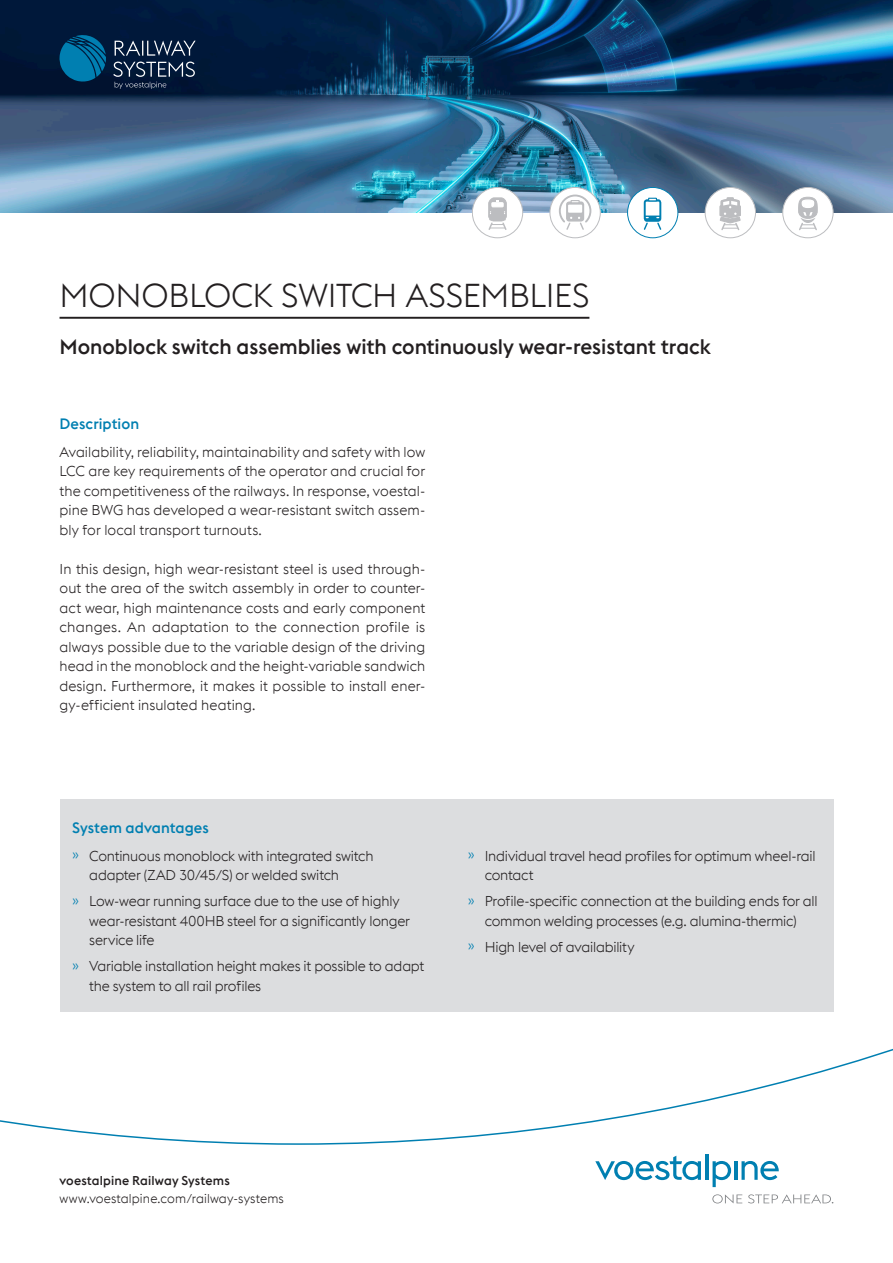
<style>
.page{position:relative;width:893px;height:1263px;background:#fff}
.page>*{position:absolute;margin:0;border:0;box-sizing:border-box;transform-origin:0 0}
.HL-1-schwarz{font:300 33px "voestalpine";letter-spacing:-.01em;color:#231f20}
.Sub-HL-1{font:500 21px "voestalpine";letter-spacing:-.005em;color:#231f20}
.Sub-HL-2-boe{font:500 15px "voestalpine";letter-spacing:.005em;color:#007fb1}
.Copy{font:300 14.25px/19.5px "voestalpine";letter-spacing:-.015em;color:#231f20}
.t1{font:300 12.75px "voestalpine";letter-spacing:.01em;color:#231f20}
.t2{font:500 12.75px "voestalpine";letter-spacing:.01em;color:#231f20}
.s1{color:#007fb1}
</style>
<div class="page">
<svg style="left:0;top:1048px;width:893px;height:97px"></svg>
<svg style="left:595px;top:1156px;width:106px;height:24px"></svg>
<hr style="left:705px;top:1154px;width:3px;height:26px;background:#007fb1">
<svg style="left:713px;top:1161px;width:18px;height:26px"></svg>
<hr style="left:734px;top:1161px;width:3px;height:19px;background:#007fb1">
<svg style="left:741px;top:1161px;width:38px;height:19px"></svg>
<svg style="left:712px;top:1194px;width:30px;height:9px"></svg>
<svg style="left:748px;top:1194px;width:85px;height:9px"></svg>
<img style="left:0;top:0;width:893px;height:213px">
<svg style="left:59px;top:34px;width:47px;height:48px;background:#005985"></svg>
<svg style="left:115px;top:41px;width:81px;height:15px"></svg>
<svg style="left:113px;top:62px;width:82px;height:27px;background:#273954"></svg>
<div style="left:60px;top:799px;width:773px;height:213px;background:#dcdddf"></div>
<hr style="left:60px;top:317px;width:529px;height:2px;background:#231f20">
<div style="left:472px;top:187px;width:51px;height:51px;background:#fff;border-radius:50%"></div>
<div style="left:472px;top:187px;width:51px;height:51px;border:1px solid #bcbdc0;border-radius:50%"></div>
<svg style="left:488px;top:197px;width:19px;height:33px"></svg>
<div style="left:550px;top:187px;width:50px;height:51px;background:#fff;border-radius:50%"></div>
<div style="left:550px;top:187px;width:51px;height:51px;border:1px solid #bcbdc0;border-radius:50%"></div>
<svg style="left:558px;top:194px;width:34px;height:37px"></svg>
<div style="left:705px;top:187px;width:50px;height:51px;background:#fff;border-radius:50%"></div>
<div style="left:705px;top:187px;width:51px;height:51px;border:1px solid #bcbdc0;border-radius:50%"></div>
<svg style="left:720px;top:197px;width:21px;height:33px"></svg>
<div style="left:783px;top:187px;width:50px;height:51px;background:#fff;border-radius:50%"></div>
<div style="left:782px;top:187px;width:51px;height:51px;border:1px solid #bcbdc0;border-radius:50%"></div>
<svg style="left:798px;top:196px;width:20px;height:35px"></svg>
<div style="left:628px;top:187px;width:50px;height:51px;background:#fff;border-radius:50%"></div>
<div style="left:627px;top:187px;width:51px;height:51px;border:1px solid #007fb1;border-radius:50%"></div>
<svg style="left:643px;top:198px;width:19px;height:32px"></svg>
<p class="HL-1-schwarz" style="left:60px;top:277px;width:531px">MONOBLOCK SWITCH ASSEMBLIES</p>
<p class="Sub-HL-1" style="left:60px;top:334px;width:653px">Monoblock switch assemblies with continuously wear-resistant track</p>
<p class="Sub-HL-2-boe" style="left:60px;top:414px;width:81px">Description</p>
<p class="Copy" style="left:60px;top:442px;width:367px;text-align:justify">Availability, reliability, maintainability and safety with low LCC are key requirements of the operator and crucial for the competitiveness of the railways. In response, voestal&shy;pine BWG has developed a wear-resistant switch assem&shy;bly for local transport turnouts.</p>
<p class="Copy" style="left:60px;top:559px;width:367px;text-align:justify">In this design, high wear-resistant steel is used through&shy;out the area of the switch assembly in order to counter&shy;act wear, high maintenance costs and early component changes. An adaptation to the connection profile is always possible due to the variable design of the driving head in the monoblock and the height-variable sandwich design. Furthermore, it makes it possible to install ener&shy;gy-efficient insulated heating.</p>
<p class="Sub-HL-2-boe" style="left:72px;top:818px;width:138px">System advantages</p>
<p class="Copy" style="left:89px;top:846px;width:286px;text-indent:-17px"><span class="s1">»</span> Continuous monoblock with integrated switch adapter (ZAD 30/45/S) or welded switch</p>
<p class="Copy" style="left:89px;top:891px;width:322px;text-indent:-17px"><span class="s1">»</span> Low-wear running surface due to the use of highly wear-resistant 400HB steel for a significantly longer service life</p>
<p class="Copy" style="left:89px;top:956px;width:337px;text-indent:-17px"><span class="s1">»</span> Variable installation height makes it possible to adapt the system to all rail profiles</p>
<p class="Copy" style="left:485px;top:846px;width:332px;text-indent:-17px"><span class="s1">»</span> Individual travel head profiles for optimum wheel-rail contact</p>
<p class="Copy" style="left:468px;top:891px;width:351px;text-align:center"><span class="s1">»</span> Profile-specific connection at the building ends for all common welding processes (e.g. alumina-thermic)</p>
<p class="Copy" style="left:468px;top:937px;width:168px"><span class="s1">»</span> High level of availability</p>
<p class="t2" style="left:60px;top:1173px;width:172px">voestalpine Railway Systems</p>
<p class="t1" style="left:60px;top:1191px;width:226px">www.voestalpine.com/railway-systems</p>
</div>
